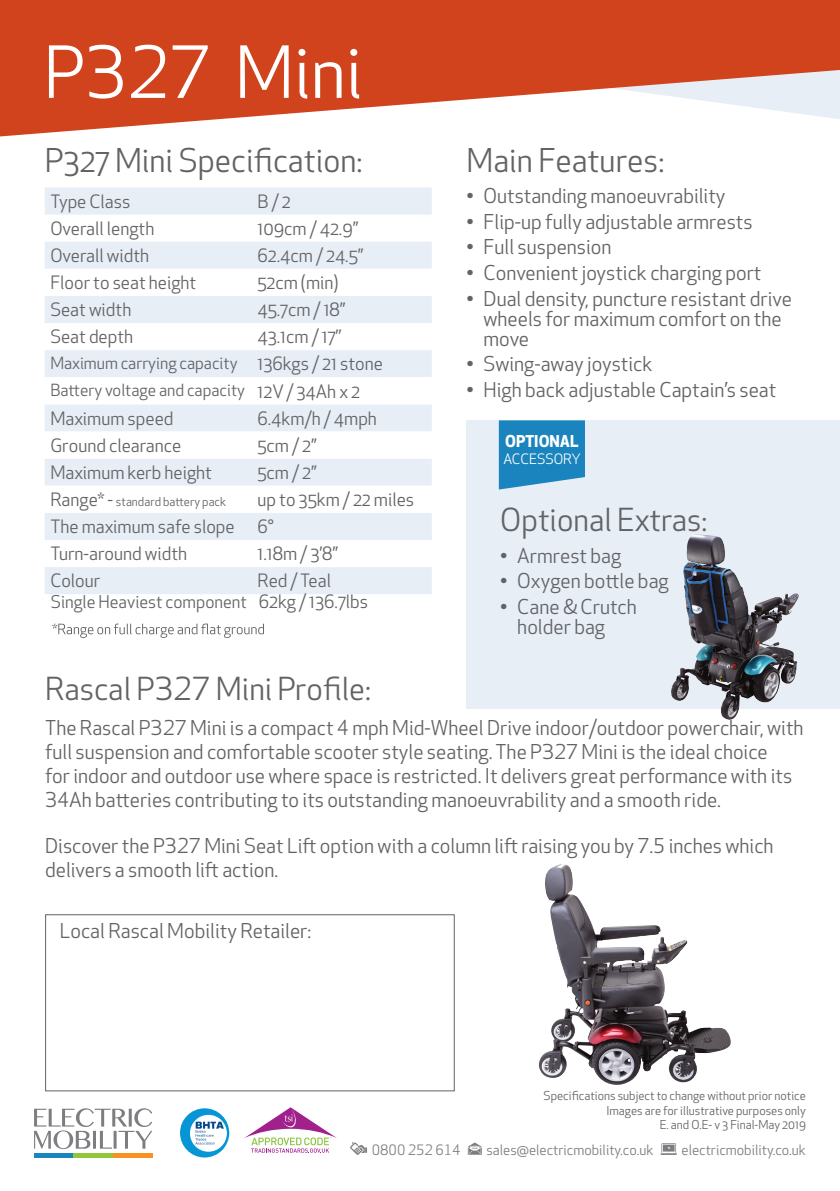
<style>
.page{position:relative;width:840px;height:1191px;background:#fff}
.page>*{position:absolute;margin:0;border:0;box-sizing:border-box;transform-origin:0 0}
.t1{font:70px "Apex New";color:#fff}
.t2{font:32px "Apex New";color:#636366}
.t3{font:31px "Apex New";color:#636366}
.t4{font:20px/24px "Apex New";color:#636366}
.t5{font:18px "Apex New";color:#636366}
.t6{font:17.2px "Apex New";color:#636366}
.t7{font:16.4px "Apex New";color:#636366}
.t8{font:700 16px "Apex New";color:#fff}
.t9{font:14px "Apex New";color:#7c7e81}
.t10{font:14px "Apex New";color:#fff}
.t11{font:12px "Apex New";color:#636366}
.s1{font-size:18px}
</style>
<div class="page">
<svg style="left:0;top:0;width:839px;height:136px;fill:#d1431c"></svg>
<div style="left:466px;top:420px;width:373px;height:288px;background:#e7eef6"></div>
<svg style="left:498px;top:420px;width:86px;height:69px;background:#2c8ec2"></svg>
<svg style="left:45px;top:187px;width:386px;height:407px;fill:#e7eef6"></svg>
<svg style="left:45px;top:269px;width:386px;height:298px"></svg>
<div style="left:34px;top:1152px;width:39px;height:5px;background:#1984bd"></div>
<div style="left:73px;top:1152px;width:40px;height:5px;background:#92c63d"></div>
<div style="left:113px;top:1152px;width:39px;height:5px;background:#f69122"></div>
<svg style="left:34px;top:1108px;width:118px;height:41px"></svg>
<svg style="left:180px;top:1108px;width:49px;height:49px"></svg>
<svg style="left:244px;top:1107px;width:93px;height:46px"></svg>
<svg style="left:350px;top:1142px;width:17px;height:13px"></svg>
<svg style="left:467px;top:1142px;width:14px;height:12px"></svg>
<svg style="left:660px;top:1143px;width:16px;height:11px"></svg>
<div style="left:45px;top:914px;width:409px;height:177px;background:#fff;border:1px solid #636366"></div>
<svg style="left:52px;top:623px;width:212px;height:15px"></svg>
<img style="left:538px;top:864px;width:190px;height:221px">
<img style="left:671px;top:534px;width:35px;height:166px">
<p class="t1" style="left:44px;top:28px;width:320px">P327 Mini</p>
<p class="t2" style="left:45px;top:140px;width:319px">P327 Mini Specification:</p>
<p class="t5" style="left:50px;top:190px;width:81px">Type Class</p>
<p class="t5" style="left:257px;top:190px;width:35px">B / 2</p>
<p class="t5" style="left:50px;top:217px;width:105px">Overall length</p>
<p class="t5" style="left:257px;top:217px;width:102px">109cm / 42.9’’</p>
<p class="t5" style="left:50px;top:244px;width:100px">Overall width</p>
<p class="t5" style="left:257px;top:244px;width:107px">62.4cm / 24.5’’</p>
<p class="t5" style="left:50px;top:271px;width:147px">Floor to seat height</p>
<p class="t5" style="left:257px;top:271px;width:82px">52cm (min)</p>
<p class="t5" style="left:50px;top:298px;width:82px">Seat width</p>
<p class="t5" style="left:257px;top:298px;width:89px">45.7cm / 18’’</p>
<p class="t5" style="left:50px;top:325px;width:84px">Seat depth</p>
<p class="t5" style="left:257px;top:325px;width:85px">43.1cm / 17’’</p>
<p class="t7" style="left:50px;top:353px;width:189px">Maximum carrying capacity</p>
<p class="t5" style="left:257px;top:352px;width:127px">136kgs / 21 stone</p>
<p class="t7" style="left:50px;top:380px;width:196px">Battery voltage and capacity</p>
<p class="t5" style="left:257px;top:380px;width:104px">12V / 34Ah x 2</p>
<p class="t5" style="left:50px;top:407px;width:125px">Maximum speed</p>
<p class="t5" style="left:257px;top:407px;width:121px">6.4km/h / 4mph</p>
<p class="t5" style="left:50px;top:434px;width:132px">Ground clearance</p>
<p class="t5" style="left:257px;top:434px;width:60px">5cm / 2’’</p>
<p class="t5" style="left:50px;top:461px;width:163px">Maximum kerb height</p>
<p class="t5" style="left:257px;top:461px;width:60px">5cm / 2’’</p>
<p class="t11" style="left:50px;top:494px;width:177px"><span class="s1">Range* -</span> standard battery pack</p>
<p class="t5" style="left:257px;top:488px;width:158px">up to 35km / 22 miles</p>
<p class="t5" style="left:50px;top:515px;width:186px">The maximum safe slope</p>
<p class="t5" style="left:257px;top:515px;width:18px">6°</p>
<p class="t5" style="left:50px;top:542px;width:138px">Turn-around width</p>
<p class="t5" style="left:257px;top:542px;width:82px">1.18m / 3’8’’</p>
<p class="t5" style="left:50px;top:569px;width:51px">Colour</p>
<p class="t5" style="left:257px;top:569px;width:75px">Red / Teal</p>
<p class="t6" style="left:51px;top:590px;width:318px">Single Heaviest component <span class="s1">62kg / 136.7lbs</span></p>
<p class="t2" style="left:466px;top:140px;width:199px">Main Features:</p>
<p class="t4" style="left:466px;top:184px;width:260px">• Outstanding manoeuvrability</p>
<p class="t4" style="left:466px;top:209px;width:287px">• Flip-up fully adjustable armrests</p>
<p class="t4" style="left:466px;top:235px;width:146px">• Full suspension</p>
<p class="t4" style="left:466px;top:261px;width:296px">• Convenient joystick charging port</p>
<p class="t4" style="left:483px;top:288px;width:310px;line-height:20px;text-indent:-17px">• Dual density, puncture resistant drive wheels for maximum comfort on the move</p>
<p class="t4" style="left:466px;top:352px;width:187px">• Swing-away joystick</p>
<p class="t4" style="left:466px;top:378px;width:311px">• High back adjustable Captain’s seat</p>
<p class="t8" style="left:505px;top:430px;width:75px">OPTIONAL</p>
<p class="t10" style="left:503px;top:450px;width:79px">ACCESSORY</p>
<p class="t3" style="left:500px;top:500px;width:208px">Optional Extras:</p>
<p class="t4" style="left:500px;top:543px;width:122px">• Armrest bag</p>
<p class="t4" style="left:500px;top:569px;width:170px">• Oxygen bottle bag</p>
<p class="t4" style="left:517px;top:597px;width:121px;line-height:20px;text-indent:-17px">• Cane &amp; Crutch holder bag</p>
<p class="t3" style="left:45px;top:668px;width:327px">Rascal P327 Mini Profile:</p>
<p class="t4" style="left:45px;top:715px;width:759px">The Rascal P327 Mini is a compact 4 mph Mid-Wheel Drive indoor/outdoor powerchair, with full suspension and comfortable scooter style seating. The P327 Mini is the ideal choice<br>for indoor and outdoor use where space is restricted. It delivers great performance with its 34Ah batteries contributing to its outstanding manoeuvrability and a smooth ride.</p>
<p class="t4" style="left:45px;top:833px;width:729px">Discover the P327 Mini Seat Lift option with a column lift raising you by 7.5 inches which delivers a smooth lift action.</p>
<p class="t4" style="left:60px;top:919px;width:253px">Local Rascal Mobility Retailer:</p>
<p class="t11" style="left:543px;top:1088px;width:264px">Specifications subject to change without prior notice</p>
<p class="t11" style="left:606px;top:1102px;width:201px">Images are for illustrative purposes only</p>
<p class="t11" style="left:659px;top:1117px;width:148px">E. and O.E- v 3 Final-May 2019</p>
<p class="t9" style="left:371px;top:1141px;width:90px">0800 252 614</p>
<p class="t9" style="left:486px;top:1141px;width:168px">sales@electricmobility.co.uk</p>
<p class="t9" style="left:681px;top:1141px;width:126px">electricmobility.co.uk</p>
</div>
